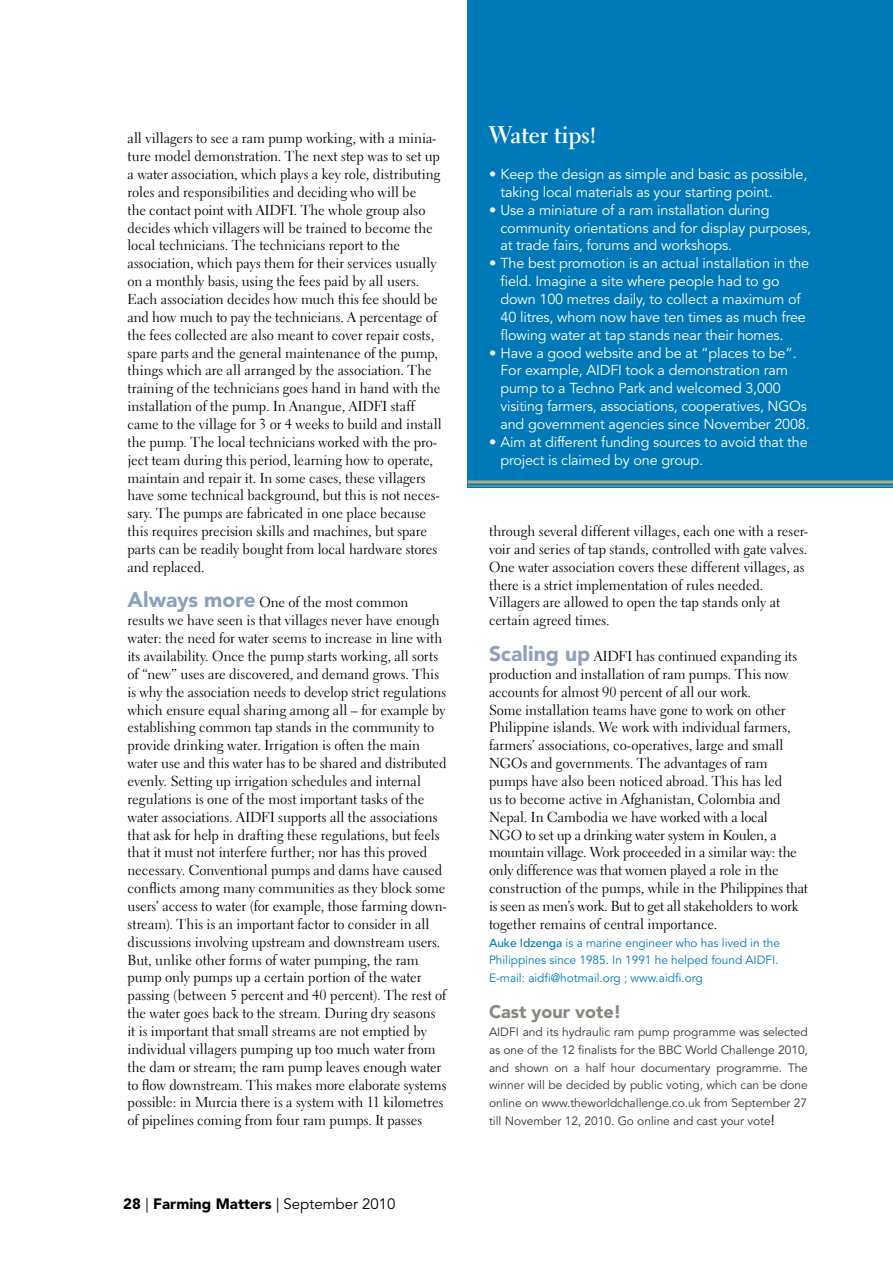
<style>
.page{position:relative;width:893px;height:1263px;background:#fff}
.page>*{position:absolute;margin:0;border:0;box-sizing:border-box;transform-origin:0 0}
.t1{font:700 24px "Electra LT Std";color:#fff}
.t2{font:900 18px "Avenir LT Std";letter-spacing:-.005em;color:#8a857f}
.t3{font:900 15px "Avenir LT Std";color:#000}
.t4{font:14.4px/17.9px "Electra LT Std";letter-spacing:-.005em;color:#000}
.t5{font:14.4px/17.9px "Avenir LT Std";letter-spacing:-.01em;color:#fff}
.t6{font:12px/17.9px "Avenir LT Std";letter-spacing:-.005em;color:#33332d;text-align:justify}
.t7{font:12px/17.9px "Avenir LT Std";letter-spacing:-.005em;color:#0079b8}
.s1{font-family:"Avenir LT Std";font-weight:900;font-size:21px;color:#8ca1ba}
.s2{font-weight:400}
.s3{font-weight:500}
.s4{font-size:14.4px;color:#000}
</style>
<div class="page">
<div style="left:468px;top:0;width:425px;height:488px;background:#0079b8"></div>
<hr style="left:468px;top:480px;width:425px;height:3px;background:#b0ad87">
<hr style="left:468px;top:485px;width:425px;height:1px;background:#b0ad87">
<p class="t4" style="left:128px;top:129px;width:316px">all villagers to see a ram pump working, with a minia&shy;ture model demonstration. The next step was to set up a water association, which plays a key role, distributing roles and responsibilities and deciding who will be<br>the contact point with AIDFI. The whole group also decides which villagers will be trained to become the local technicians. The technicians report to the association, which pays them for their services usually on a monthly basis, using the fees paid by all users.<br>Each association decides how much this fee should be and how much to pay the technicians. A percentage of the fees collected are also meant to cover repair costs, spare parts and the general maintenance of the pump, things which are all arranged by the association. The training of the technicians goes hand in hand with the installation of the pump. In Anangue, AIDFI staff came to the village for 3 or 4 weeks to build and install the pump. The local technicians worked with the pro&shy;ject team during this period, learning how to operate, maintain and repair it. In some cases, these villagers have some technical background, but this is not neces&shy;sary. The pumps are fabricated in one place because this requires precision skills and machines, but spare parts can be readily bought from local hardware stores and replaced.</p>
<p class="t4" style="left:128px;top:594px;width:320px"><span class="s1">Always more</span> One of the most common results we have seen is that villages never have enough water: the need for water seems to increase in line with its availability. Once the pump starts working, all sorts of “new” uses are discovered, and demand grows. This is why the association needs to develop strict regulations which ensure equal sharing among all – for example by establishing common tap stands in the community to provide drinking water. Irrigation is often the main water use and this water has to be shared and distributed evenly. Setting up irrigation schedules and internal regulations is one of the most important tasks of the water associations. AIDFI supports all the associations that ask for help in drafting these regulations, but feels that it must not interfere further; nor has this proved necessary. Conventional pumps and dams have caused conflicts among many communities as they block some users’ access to water (for example, those farming down&shy;stream). This is an important factor to consider in all discussions involving upstream and downstream users.<br>But, unlike other forms of water pumping, the ram pump only pumps up a certain portion of the water passing (between 5 percent and 40 percent). The rest of the water goes back to the stream. During dry seasons it is important that small streams are not emptied by individual villagers pumping up too much water from the dam or stream; the ram pump leaves enough water to flow downstream. This makes more elaborate systems possible: in Murcia there is a system with 11 kilometres of pipelines coming from four ram pumps. It passes</p>
<p class="t3" style="left:123px;top:1195px;width:274px">28 <span class="s2">|</span> Farming Matters <span class="s2">| September 2010</span></p>
<h1 class="t1" style="left:489px;top:120px;width:109px">Water tips!</h1>
<p class="t5" style="left:500px;top:165px;width:308px;text-indent:-11px">• Keep the design as simple and basic as possible, taking local materials as your starting point.</p>
<p class="t5" style="left:500px;top:201px;width:312px;text-indent:-11px">• Use a miniature of a ram installation during community orientations and for display purposes, at trade fairs, forums and workshops.</p>
<p class="t5" style="left:500px;top:255px;width:310px;text-indent:-11px">• The best promotion is an actual installation in the field. Imagine a site where people had to go down 100 metres daily, to collect a maximum of 40 litres, whom now have ten times as much free flowing water at tap stands near their homes.</p>
<p class="t5" style="left:500px;top:344px;width:311px;text-indent:-11px">• Have a good website and be at “places to be”.<br>For example, AIDFI took a demonstration ram pump to a Techno Park and welcomed 3,000 visiting farmers, associations, cooperatives, NGOs and government agencies since November 2008.</p>
<p class="t5" style="left:500px;top:433px;width:309px;text-indent:-11px">• Aim at different funding sources to avoid that the project is claimed by one group.</p>
<p class="t4" style="left:489px;top:522px;width:320px">through several different villages, each one with a reser&shy;voir and series of tap stands, controlled with gate valves.<br>One water association covers these different villages, as there is a strict implementation of rules needed.<br>Villagers are allowed to open the tap stands only at certain agreed times.</p>
<p class="t4" style="left:489px;top:647px;width:320px"><span class="s1">Scaling up</span> AIDFI has continued expanding its production and installation of ram pumps. This now accounts for almost 90 percent of all our work.<br>Some installation teams have gone to work on other Philippine islands. We work with individual farmers, farmers’ associations, co-operatives, large and small NGOs and governments. The advantages of ram pumps have also been noticed abroad. This has led<br>us to become active in Afghanistan, Colombia and Nepal. In Cambodia we have worked with a local<br>NGO to set up a drinking water system in Koulen, a mountain village. Work proceeded in a similar way: the only difference was that women played a role in the construction of the pumps, while in the Philippines that is seen as men’s work. But to get all stakeholders to work together remains of central importance.</p>
<p class="t7" style="left:489px;top:934px;width:292px"><span class="s3">Auke Idzenga</span> is a marine engineer who has lived in the<br>Philippines since 1985. In 1991 he helped found AIDFI.<br>E-mail: aidfi@hotmail.org ; www.aidfi.org</p>
<p class="t2" style="left:489px;top:1001px;width:134px">Cast your vote!</p>
<p class="t6" style="left:489px;top:1023px;width:320px">AIDFI and its hydraulic ram pump programme was selected as one of the 12 finalists for the BBC World Challenge 2010, and shown on a half hour documentary programme. The winner will be decided by public voting, which can be done online on www.theworldchallenge.co.uk from September 27 till November 12, 2010. Go online and cast your vote<span class="s4">!</span></p>
</div>
